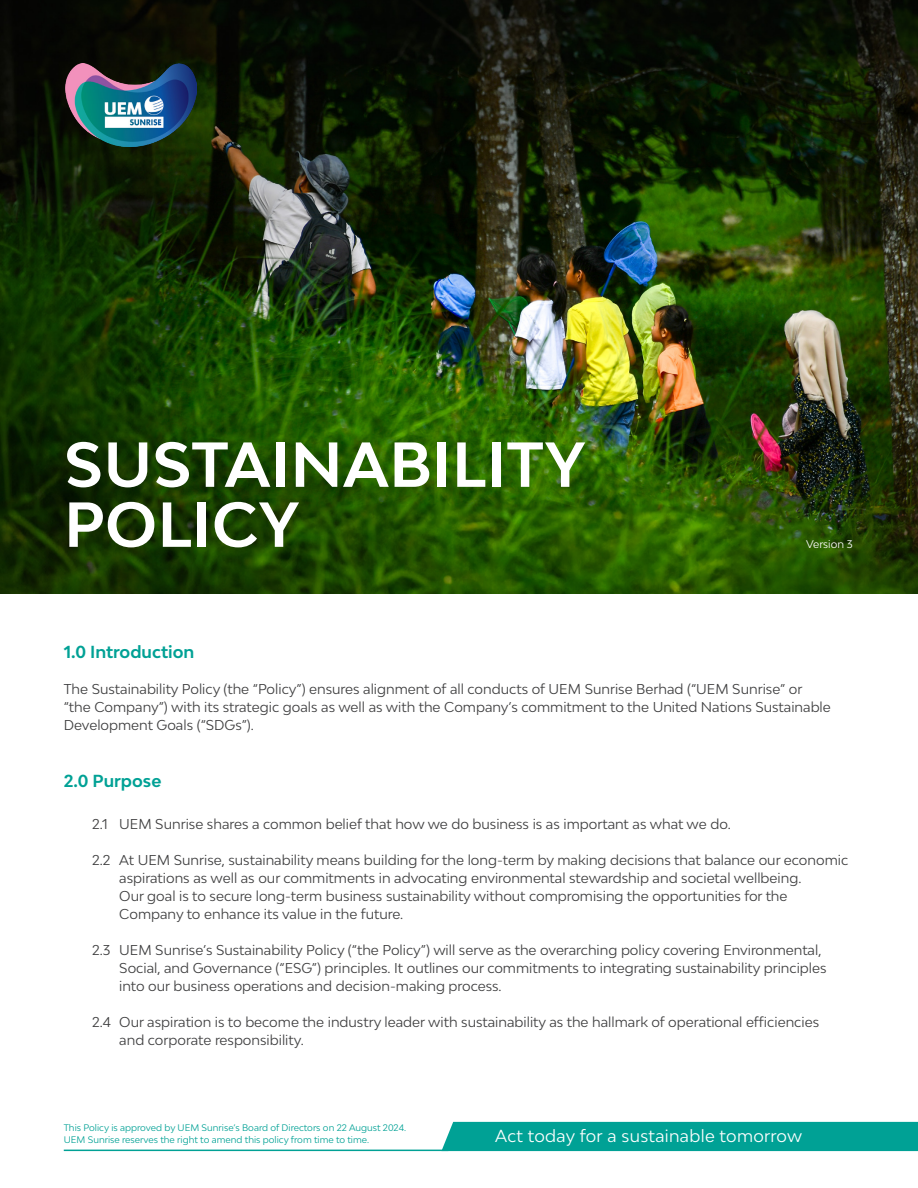
<style>
.page{position:relative;width:918px;height:1188px;background:#fff}
.page>*{position:absolute;margin:0;border:0;box-sizing:border-box;transform-origin:0 0}
.t1{font:700 60px "Bw Modelica";letter-spacing:.01em;color:#fff}
.t2{font:16.5px "Bw Modelica";letter-spacing:.02em;color:#fff}
.t3{font:700 16.5px "Bw Modelica";color:#00a195}
.t4{font:13.5px/18px "Bw Modelica";color:#3e3e3f}
.t5{font:10.5px "Bw Modelica";color:#fff}
.t6{font:9px "Bw Modelica";color:#00a195}
</style>
<div class="page">
<img style="left:0;top:0;width:918px;height:594px">
<img style="left:65px;top:64px;width:132px;height:82px">
<div style="left:441px;top:1122px;width:477px;height:29px;background:#00a195"></div>
<hr style="left:64px;top:1150px;width:384px;height:1px;background:#00a195">
<p class="t1" style="left:64px;top:426px;width:523px">SUSTAINABILITY</p>
<p class="t1" style="left:64px;top:486px;width:237px">POLICY</p>
<p class="t5" style="left:806px;top:537px;width:48px">Version 3</p>
<p class="t3" style="left:64px;top:641px;width:132px">1.0 Introduction</p>
<p class="t4" style="left:64px;top:679px;width:769px">The Sustainability Policy (the “Policy”) ensures alignment of all conducts of UEM Sunrise Berhad (“UEM Sunrise” or “the Company”) with its strategic goals as well as with the Company’s commitment to the United Nations Sustainable<br>Development Goals (“SDGs”).</p>
<p class="t3" style="left:64px;top:770px;width:99px">2.0 Purpose</p>
<p class="t4" style="left:92px;top:814px;width:640px">2.1 UEM Sunrise shares a common belief that how we do business is as important as what we do.</p>
<p class="t4" style="left:119px;top:850px;width:730px;text-indent:-27px">2.2 At UEM Sunrise, sustainability means building for the long-term by making decisions that balance our economic aspirations as well as our commitments in advocating environmental stewardship and societal wellbeing.</p>
<p class="t4" style="left:119px;top:886px;width:670px">Our goal is to secure long-term business sustainability without compromising the opportunities for the<br>Company to enhance its value in the future.</p>
<p class="t4" style="left:119px;top:940px;width:709px;text-indent:-27px">2.3 UEM Sunrise’s Sustainability Policy (“the Policy”) will serve as the overarching policy covering Environmental,<br>Social, and Governance (“ESG”) principles. It outlines our commitments to integrating sustainability principles into our business operations and decision-making process.</p>
<p class="t4" style="left:92px;top:1012px;width:728px">2.4 Our aspiration is to become the industry leader with sustainability as the hallmark of operational efficiencies</p>
<p class="t4" style="left:119px;top:1030px;width:186px">and corporate responsibility.</p>
<p class="t6" style="left:64px;top:1121px;width:344px">This Policy is approved by UEM Sunrise’s Board of Directors on 22 August 2024.</p>
<p class="t6" style="left:64px;top:1133px;width:307px">UEM Sunrise reserves the right to amend this policy from time to time.</p>
<p class="t2" style="left:495px;top:1125px;width:309px">Act today for a sustainable tomorrow</p>
</div>
